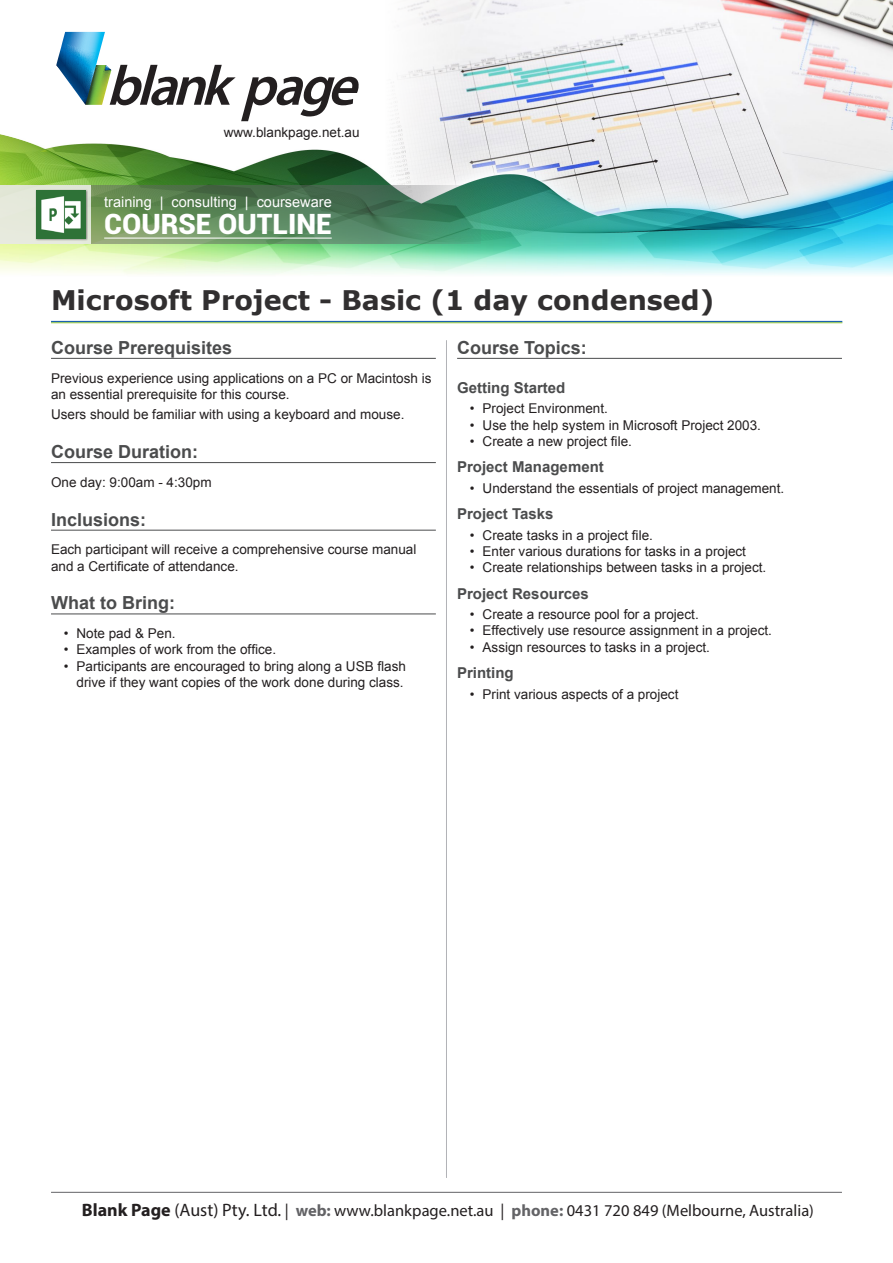
<style>
.page{position:relative;width:893px;height:1263px;background:#fff}
.page>*{position:absolute;margin:0;border:0;box-sizing:border-box;transform-origin:0 0}
.Body_Text{font:900 27.9px "Roboto";color:#fff}
.Course_Title{font:700 27px "Verdana";color:#312f30}
.Headings{font:700 18px "Arial";color:#4b4c4d}
.t1{font:16.5px "Myriad Pro";color:#231f20}
.Chapters{font:700 15px "Arial";color:#4b4c4d}
.Body_Text-2{font:14.55px "Arial";color:#fff}
.Body_Text-3{font:13.5px/16.2px "Arial";color:#231f20}
.s1{font-weight:700;font-size:18px}
.s2{font-size:18px}
.s3{font-weight:700;color:#636366}
</style>
<div class="page">
<img style="left:465px;top:0;width:428px;height:21px">
<hr style="left:51px;top:1192px;width:791px;height:1px;background:#636366">
<hr style="left:446px;top:340px;width:1px;height:838px;background:#b2b3b7">
<img style="left:0;top:21px;width:893px;height:254px">
<svg style="left:56px;top:32px;width:304px;height:89px"></svg>
<hr style="left:51px;top:358px;width:385px;height:1px;background:#4b4c4d">
<hr style="left:51px;top:462px;width:385px;height:1px;background:#4b4c4d">
<hr style="left:51px;top:530px;width:385px;height:1px;background:#4b4c4d">
<hr style="left:51px;top:613px;width:385px;height:1px;background:#4b4c4d">
<hr style="left:457px;top:358px;width:385px;height:1px;background:#4b4c4d">
<hr style="left:51px;top:321px;width:791px;height:1px;background:#1b62af">
<hr style="left:51px;top:322px;width:791px;height:1px;background:#98c93e">
<svg style="left:91px;top:185px;width:390px;height:59px;background:#5a8860"></svg>
<hr style="left:104px;top:238px;width:228px;height:1px;background:#fff">
<div style="left:0;top:185px;width:91px;height:59px;background:#e5e9db"></div>
<div style="left:36px;top:189px;width:52px;height:52px;background:#231f20;opacity:.5"></div>
<img style="left:37px;top:190px;width:48px;height:49px">
<p class="Body_Text-3" style="left:224px;top:124px;width:137px">www.blankpage.net.au</p>
<p class="Body_Text-2" style="left:104px;top:192px;width:229px">training | consulting | courseware</p>
<p class="Body_Text" style="left:104px;top:204px;width:229px">COURSE OUTLINE</p>
<p class="Course_Title" style="left:51px;top:281px;width:665px">Microsoft Project - Basic (1 day condensed)</p>
<p class="Headings" style="left:51px;top:335px;width:183px">Course Prerequisites</p>
<p class="Body_Text-3" style="left:51px;top:370px;width:382px">Previous experience using applications on a PC or Macintosh is an essential prerequisite for this course.</p>
<p class="Body_Text-3" style="left:51px;top:406px;width:355px">Users should be familiar with using a keyboard and mouse.</p>
<p class="Headings" style="left:51px;top:439px;width:149px">Course Duration:</p>
<p class="Body_Text-3" style="left:51px;top:474px;width:162px">One day: 9:00am - 4:30pm</p>
<p class="Headings" style="left:51px;top:506px;width:97px">Inclusions:</p>
<p class="Body_Text-3" style="left:51px;top:541px;width:367px">Each participant will receive a comprehensive course manual and a Certificate of attendance.</p>
<p class="Headings" style="left:51px;top:590px;width:125px">What to Bring:</p>
<p class="Body_Text-3" style="left:64px;top:625px;width:113px">• Note pad &amp; Pen.</p>
<p class="Body_Text-3" style="left:64px;top:641px;width:214px">• Examples of work from the office.</p>
<p class="Body_Text-3" style="left:64px;top:658px;width:344px;text-align:right">• Participants are encouraged to bring along a USB flash drive if they want copies of the work done during class.</p>
<p class="Headings" style="left:457px;top:335px;width:131px">Course Topics:</p>
<p class="Chapters" style="left:457px;top:377px;width:110px">Getting Started</p>
<p class="Body_Text-3" style="left:470px;top:400px;width:140px">• Project Environment.</p>
<p class="Body_Text-3" style="left:470px;top:417px;width:293px">• Use the help system in Microsoft Project 2003.</p>
<p class="Body_Text-3" style="left:470px;top:433px;width:164px">• Create a new project file.</p>
<p class="Chapters" style="left:457px;top:456px;width:148px">Project Management</p>
<p class="Body_Text-3" style="left:470px;top:480px;width:316px">• Understand the essentials of project management.</p>
<p class="Chapters" style="left:457px;top:503px;width:98px">Project Tasks</p>
<p class="Body_Text-3" style="left:470px;top:527px;width:185px">• Create tasks in a project file.</p>
<p class="Body_Text-3" style="left:470px;top:543px;width:278px">• Enter various durations for tasks in a project</p>
<p class="Body_Text-3" style="left:470px;top:559px;width:298px">• Create relationships between tasks in a project.</p>
<p class="Chapters" style="left:457px;top:583px;width:133px">Project Resources</p>
<p class="Body_Text-3" style="left:470px;top:606px;width:230px">• Create a resource pool for a project.</p>
<p class="Body_Text-3" style="left:470px;top:622px;width:304px">• Effectively use resource assignment in a project.</p>
<p class="Body_Text-3" style="left:470px;top:639px;width:242px">• Assign resources to tasks in a project.</p>
<p class="Chapters" style="left:457px;top:662px;width:58px">Printing</p>
<p class="Body_Text-3" style="left:470px;top:685px;width:210px">• Print various aspects of a project</p>
<p class="t1" style="left:82px;top:1200px;width:734px"><span class="s1">Blank Page</span> <span class="s2">(Aust) Pty. Ltd.</span> | <span class="s3">web:</span> www.blankpage.net.au | <span class="s3">phone:</span> 0431 720 849 (Melbourne, Australia)</p>
</div>
